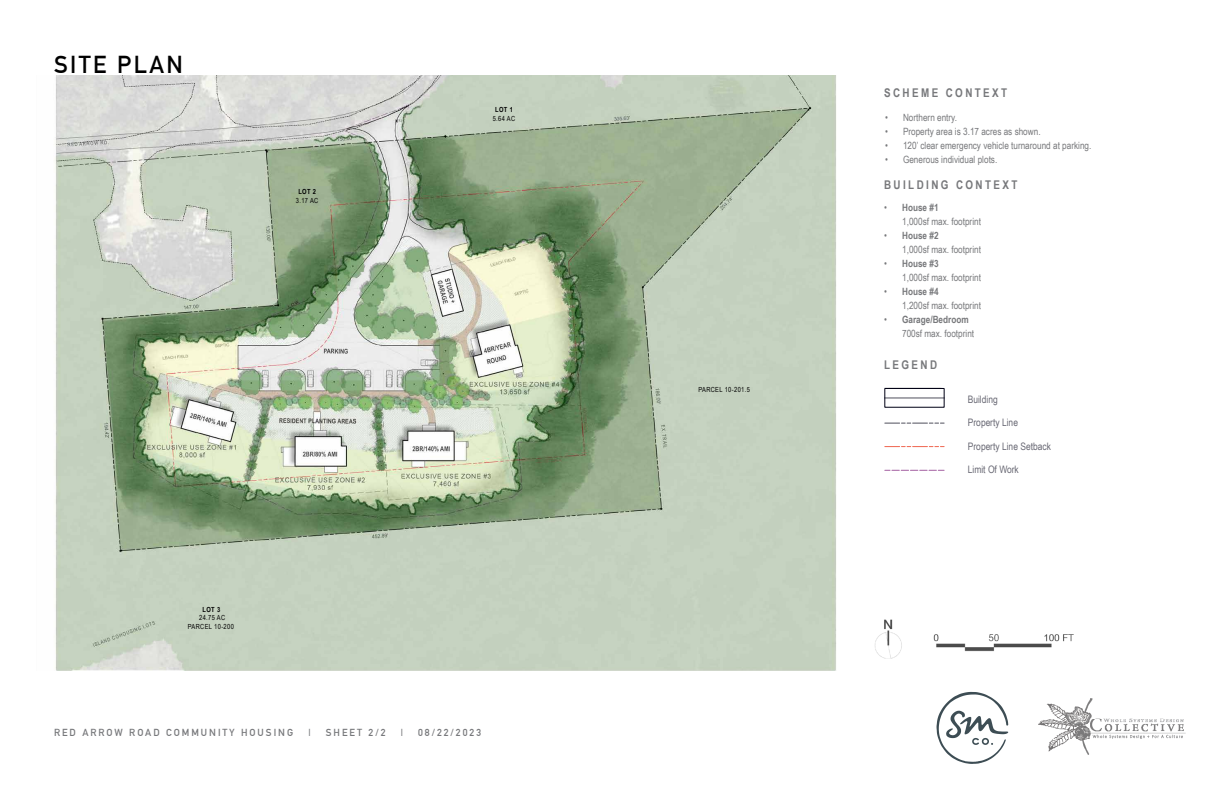
<style>
.page{position:relative;width:1224px;height:792px;background:#fff}
.page>*{position:absolute;margin:0;border:0;box-sizing:border-box;transform-origin:0 0}
.t1{font:700 24px "DIN Alternate";letter-spacing:.1em;color:#000}
.t2{font:700 12px "Arial Narrow";letter-spacing:.2em;color:#77787b}
.t3{font:10.3px "Arial Narrow";letter-spacing:.005em;color:rgb(0 1 21/.6)}
.t4{font:10px/14px "Arial Narrow";color:#77787b}
.t5{font:700 10px "DIN Alternate";letter-spacing:.2em;color:#77787b}
.t6{font:7px "Arial Narrow";letter-spacing:.05em;color:#000}
.t7{font:700 7px "Arial Narrow";letter-spacing:.05em;color:#000}
.s1{font-weight:700}
</style>
<div class="page">
<svg style="left:937px;top:692px;width:71px;height:72px"></svg>
<img style="left:55px;top:76px;width:781px;height:594px">
<img style="left:933px;top:634px;width:141px;height:18px">
<img style="left:875px;top:619px;width:27px;height:40px">
<svg style="left:885px;top:423px;width:59px;height:1px"></svg>
<svg style="left:885px;top:446px;width:59px;height:1px"></svg>
<svg style="left:885px;top:470px;width:59px;height:1px"></svg>
<img style="left:884px;top:387px;width:61px;height:21px">
<div style="left:885px;top:388px;width:59px;height:19px;background:#fff"></div>
<div style="left:885px;top:388px;width:59px;height:20px;border:1px solid #000115"></div>
<hr style="left:885px;top:398px;width:59px;height:1px;background:#acacb2">
<img style="left:1039px;top:699px;width:147px;height:55px">
<h1 class="t1" style="left:54px;top:46px;width:130px">SITE PLAN</h1>
<p class="t7" style="left:298px;top:186px;width:19px">LOT 2</p>
<p class="t6" style="left:296px;top:196px;width:24px">3.17 AC</p>
<p class="t7" style="left:495px;top:104px;width:19px">LOT 1</p>
<p class="t6" style="left:493px;top:114px;width:24px">5.64 AC</p>
<p class="t7" style="left:203px;top:604px;width:19px">LOT 3</p>
<p class="t6" style="left:199px;top:613px;width:28px">24.75 AC</p>
<p class="t6" style="left:188px;top:621px;width:48px">PARCEL 10-200</p>
<p class="t5" style="left:54px;top:725px;width:241px">RED ARROW ROAD COMMUNITY HOUSING</p>
<p class="t5" style="left:308px;top:725px;width:4px">|</p>
<p class="t5" style="left:326px;top:725px;width:61px">SHEET 2/2</p>
<p class="t5" style="left:401px;top:725px;width:4px">|</p>
<p class="t5" style="left:418px;top:725px;width:65px">08/22/2023</p>
<p class="t6" style="left:698px;top:384px;width:53px">PARCEL 10-201.5</p>
<p class="t2" style="left:884px;top:83px;width:125px">SCHEME CONTEXT</p>
<p class="t4" style="left:885px;top:110px;width:74px">• Northern entry.</p>
<p class="t4" style="left:885px;top:124px;width:157px">• Property area is 3.17 acres as shown.</p>
<p class="t4" style="left:885px;top:138px;width:208px">• 120’ clear emergency vehicle turnaround at parking.</p>
<p class="t4" style="left:885px;top:152px;width:114px">• Generous individual plots.</p>
<p class="t4" style="left:902px;top:200px;width:80px;text-indent:-18px">• <span class="s1">House #1<br></span>1,000sf max. footprint</p>
<p class="t4" style="left:902px;top:228px;width:80px;text-indent:-18px">• <span class="s1">House #2<br></span>1,000sf max. footprint</p>
<p class="t4" style="left:902px;top:256px;width:80px;text-indent:-18px">• <span class="s1">House #3<br></span>1,000sf max. footprint</p>
<p class="t4" style="left:902px;top:284px;width:80px;text-indent:-18px">• <span class="s1">House #4<br></span>1,200sf max. footprint</p>
<p class="t4" style="left:902px;top:312px;width:74px;text-indent:-18px">• <span class="s1">Garage/Bedroom<br></span>700sf max. footprint</p>
<p class="t2" style="left:884px;top:175px;width:135px">BUILDING CONTEXT</p>
<p class="t2" style="left:884px;top:355px;width:55px">LEGEND</p>
<p class="t3" style="left:968px;top:392px;width:32px">Building</p>
<p class="t3" style="left:968px;top:415px;width:52px">Property Line</p>
<p class="t3" style="left:968px;top:439px;width:85px">Property Line Setback</p>
<p class="t3" style="left:968px;top:462px;width:52px">Limit Of Work</p>
</div>
